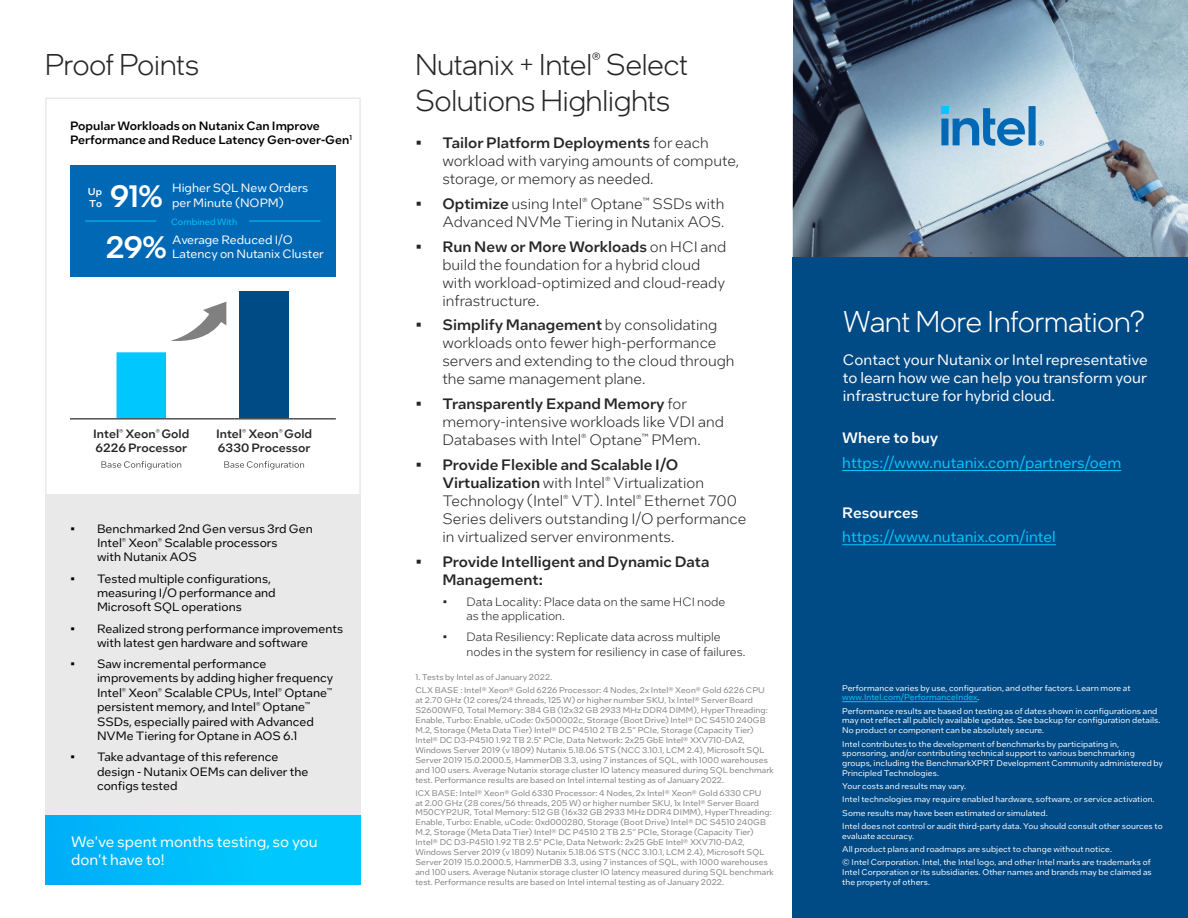
<style>
.page{position:relative;width:1188px;height:918px;background:#fff}
.page>*{position:absolute;margin:0;border:0;box-sizing:border-box;transform-origin:0 0}
.t1{font:500 30.9px "Intel One Display";color:#fff}
.t2{font:300 30px/36px "Intel One Display";color:#262626}
.t3{font:300 30px "Intel One Display";color:#fff}
.t4{font:300 15px/18px "Intel One Text";color:#262626}
.t5{font:15px/18px "Intel One Text";color:#fff}
.t6{font:15px "Intel One Text";color:#00c7fd}
.t7{font:500 15px/18px "Intel One Text";color:#262626}
.t8{font:500 15px "Intel One Text";color:#fff}
.t9{font:12px/14.4px "Intel One Text";color:#000}
.t10{font:300 12px/14.4px "Intel One Text";color:#262626}
.t11{font:500 12px/14.4px "Intel One Text";color:#000}
.t12{font:12px/14.4px "Intel One Text";color:#fff}
.t13{font:500 12px/14.4px "Intel One Text";color:#262626}
.t14{font:500 9.9px/11.9px "Intel One Text";color:#fff}
.t15{font:9px "Intel One Text";color:#00c7fd}
.t16{font:8.25px/9.9px "Intel One Text";letter-spacing:.01em;color:#808080}
.t17{font:8.25px/9.9px "Intel One Text";letter-spacing:.01em;color:#fff}
.s1{font-weight:500}
.s2{color:#00c7fd}
</style>
<div class="page">
<img style="left:793px;top:0;width:395px;height:258px">
<div style="left:793px;top:258px;width:395px;height:660px;background:#004a86"></div>
<svg style="left:941px;top:106px;width:103px;height:40px;background:#6da8cf"></svg>
<div style="left:45px;top:98px;width:316px;height:409px;border:2px solid #e9e9e9"></div>
<hr style="left:842px;top:701px;width:136px;height:1px;background:#00c7fd">
<div style="left:45px;top:494px;width:316px;height:322px;background:#e9e9e9"></div>
<div style="left:45px;top:816px;width:316px;height:69px;background:linear-gradient(to right,#00b0f9,#00cdfe)"></div>
<hr style="left:842px;top:470px;width:279px;height:1px;background:#00c7fd">
<hr style="left:842px;top:544px;width:214px;height:1px;background:#00c7fd">
<div style="left:70px;top:165px;width:266px;height:112px;background:#0068b5"></div>
<svg style="left:101px;top:461px;width:80px;height:9px"></svg>
<div style="left:117px;top:352px;width:49px;height:67px;background:#00c7fd"></div>
<svg style="left:224px;top:461px;width:80px;height:9px"></svg>
<div style="left:239px;top:291px;width:50px;height:128px;background:#004a86"></div>
<hr style="left:70px;top:418px;width:266px;height:2px;background:#525252">
<hr style="left:85px;top:221px;width:71px;height:1px;background:#00c7fd">
<hr style="left:249px;top:221px;width:71px;height:1px;background:#00c7fd">
<svg style="left:171px;top:302px;width:55px;height:39px"></svg>
<h2 class="t2" style="left:45px;top:46px;width:155px">Proof Points</h2>
<h2 class="t2" style="left:415px;top:46px;width:274px">Nutanix + Intel<sup>®</sup> Select<br>Solutions Highlights</h2>
<h3 class="t4" style="left:442px;top:133px;width:298px;text-indent:-27px"><span class="s1">• Tailor Platform Deployments</span> for each workload with varying amounts of compute, storage, or memory as needed.</h3>
<h3 class="t4" style="left:415px;top:194px;width:311px;text-align:right"><span class="s1">• Optimize</span> using Intel<sup>®</sup> Optane<sup>™</sup> SSDs with<br>Advanced NVMe Tiering in Nutanix AOS.</h3>
<h3 class="t4" style="left:442px;top:237px;width:286px;text-indent:-27px"><span class="s1">• Run New or More Workloads</span> on HCI and build the foundation for a hybrid cloud with workload-optimized and cloud-ready infrastructure.</h3>
<h3 class="t4" style="left:442px;top:316px;width:294px;text-indent:-27px"><span class="s1">• Simplify Management</span> by consolidating workloads onto fewer high-performance servers and extending to the cloud through the same management plane.</h3>
<h3 class="t4" style="left:442px;top:394px;width:283px;text-indent:-27px"><span class="s1">• Transparently Expand Memory</span> for memory-intensive workloads like VDI and<br>Databases with Intel<sup>®</sup> Optane<sup>™</sup> PMem.</h3>
<h3 class="t4" style="left:442px;top:455px;width:306px;text-indent:-27px"><span class="s1">• Provide Flexible and Scalable I/O Virtualization</span> with Intel<sup>®</sup> Virtualization Technology (Intel<sup>®</sup> VT). Intel<sup>®</sup> Ethernet 700<br>Series delivers outstanding I/O performance in virtualized server environments.</h3>
<h3 class="t7" style="left:442px;top:552px;width:268px;text-indent:-27px">• Provide Intelligent and Dynamic Data<br>Management:</h3>
<h3 class="t10" style="left:466px;top:594px;width:261px;text-indent:-24px">• Data Locality: Place data on the same HCI node as the application.</h3>
<h3 class="t10" style="left:466px;top:630px;width:280px;text-indent:-24px">• Data Resiliency: Replicate data across multiple nodes in the system for resiliency in case of failures.</h3>
<h3 class="t11" style="left:70px;top:118px;width:284px">Popular Workloads on Nutanix Can Improve<br>Performance and Reduce Latency Gen-over-Gen<sup>1</sup></h3>
<h3 class="t12" style="left:172px;top:181px;width:138px">Higher SQL New Orders per Minute (NOPM)</h3>
<p class="t15" style="left:171px;top:215px;width:68px">Combined With</p>
<p class="t14" style="left:88px;top:186px;width:16px">Up<br>To</p>
<h1 class="t1" style="left:110px;top:176px;width:54px">91%</h1>
<h3 class="t12" style="left:172px;top:232px;width:122px">Average Reduced I/O</h3>
<h1 class="t1" style="left:106px;top:228px;width:62px">29%</h1>
<h3 class="t12" style="left:172px;top:246px;width:153px">Latency on Nutanix Cluster</h3>
<h3 class="t13" style="left:93px;top:426px;width:98px">Intel<sup>®</sup> Xeon<sup>®</sup> Gold<br>6226 Processor</h3>
<h3 class="t13" style="left:216px;top:426px;width:98px">Intel<sup>®</sup> Xeon<sup>®</sup> Gold<br>6330 Processor</h3>
<h3 class="t9" style="left:97px;top:521px;width:217px;text-indent:-27px">• Benchmarked 2nd Gen versus 3rd Gen<br>Intel<sup>®</sup> Xeon<sup>®</sup> Scalable processors<br>with Nutanix AOS</h3>
<h3 class="t9" style="left:97px;top:571px;width:180px;text-indent:-27px">• Tested multiple configurations, measuring I/O performance and<br>Microsoft SQL operations</h3>
<h3 class="t9" style="left:97px;top:621px;width:248px;text-indent:-27px">• Realized strong performance improvements with latest gen hardware and software</h3>
<h3 class="t9" style="left:97px;top:656px;width:238px;text-indent:-27px">• Saw incremental performance improvements by adding higher frequency Intel<sup>®</sup> Xeon<sup>®</sup> Scalable CPUs, Intel<sup>®</sup> Optane<sup>™ </sup>persistent memory, and Intel<sup>®</sup> Optane<sup>™ </sup>SSDs, especially paired with Advanced NVMe Tiering for Optane in AOS 6.1</h3>
<h3 class="t9" style="left:97px;top:749px;width:213px;text-indent:-27px">• Take advantage of this reference design - Nutanix OEMs can deliver the configs tested</h3>
<p class="t16" style="left:415px;top:671px;width:351px;line-height:13.2px">1. Tests by Intel as of January 2022.<br>CLX BASE : Intel® Xeon® Gold 6226 Processor: 4 Nodes, 2x Intel® Xeon® Gold 6226 CPU</p>
<p class="t16" style="left:415px;top:695px;width:360px">at 2.70 GHz (12 cores/24 threads, 125 W) or higher number SKU, 1x Intel® Server Board S2600WF0, Total Memory: 384 GB (12x32 GB 2933 MHz DDR4 DIMM), HyperThreading:<br>Enable, Turbo: Enable, uCode: 0x500002c, Storage (Boot Drive) Intel® DC S4510 240GB M.2, Storage (Meta Data Tier) Intel® DC P4510 2 TB 2.5” PCIe, Storage (Capacity Tier)<br>Intel® DC D3-P4510 1.92 TB 2.5" PCIe, Data Network: 2x25 GbE Intel® XXV710-DA2, Windows Server 2019 (v 1809) Nutanix 5.18.06 STS (NCC 3.10.1, LCM 2.4), Microsoft SQL Server 2019 15.0.2000.5, HammerDB 3.3, using 7 instances of SQL, with 1000 warehouses and 100 users. Average Nutanix storage cluster IO latency measured during SQL benchmark test. Performance results are based on Intel internal testing as of January 2022.</p>
<p class="t16" style="left:415px;top:788px;width:360px">ICX BASE: Intel® Xeon® Gold 6330 Processor: 4 Nodes, 2x Intel® Xeon® Gold 6330 CPU<br>at 2.00 GHz (28 cores/56 threads, 205 W) or higher number SKU, 1x Intel® Server Board M50CYP2UR, Total Memory: 512 GB (16x32 GB 2933 MHz DDR4 DIMM), HyperThreading:<br>Enable, Turbo: Enable, uCode: 0xd000280, Storage (Boot Drive) Intel® DC S4510 240GB M.2, Storage (Meta Data Tier) Intel® DC P4510 2 TB 2.5” PCIe, Storage (Capacity Tier)<br>Intel® DC D3-P4510 1.92 TB 2.5" PCIe, Data Network: 2x25 GbE Intel® XXV710-DA2, Windows Server 2019 (v 1809) Nutanix 5.18.06 STS (NCC 3.10.1, LCM 2.4), Microsoft SQL Server 2019 15.0.2000.5, HammerDB 3.3, using 7 instances of SQL, with 1000 warehouses and 100 users. Average Nutanix storage cluster IO latency measured during SQL benchmark test. Performance results are based on Intel internal testing as of January 2022.</p>
<h3 class="t5" style="left:71px;top:832px;width:248px">We've spent months testing, so you don't have to!</h3>
<h2 class="t3" style="left:843px;top:303px;width:303px">Want More Information?</h2>
<h3 class="t5" style="left:843px;top:350px;width:306px;text-align:justify">Contact your Nutanix or Intel representative to learn how we can help you transform your infrastructure for hybrid cloud.</h3>
<h3 class="t8" style="left:842px;top:428px;width:98px">Where to buy</h3>
<h3 class="t6" style="left:842px;top:453px;width:281px">https://www.nutanix.com/partners/oem</h3>
<h3 class="t8" style="left:842px;top:502px;width:78px">Resources</h3>
<h3 class="t6" style="left:842px;top:527px;width:215px">https://www.nutanix.com/intel</h3>
<p class="t17" style="left:842px;top:682px;width:290px">Performance varies by use, configuration, and other factors. Learn more at <span class="s2">www.Intel.com/PerformanceIndex</span>.</p>
<p class="t17" style="left:842px;top:705px;width:320px">Performance results are based on testing as of dates shown in configurations and may not reflect all publicly available updates. See backup for configuration details.<br>No product or component can be absolutely secure.</p>
<p class="t17" style="left:842px;top:738px;width:322px">Intel contributes to the development of benchmarks by participating in, sponsoring, and/or contributing technical support to various benchmarking groups, including the BenchmarkXPRT Development Community administered by Principled Technologies.</p>
<p class="t17" style="left:842px;top:780px;width:322px;line-height:13.2px">Your costs and results may vary.<br>Intel technologies may require enabled hardware, software, or service activation.<br>Some results may have been estimated or simulated.<br>Intel does not control or audit third-party data. You should consult other sources to</p>
<p class="t17" style="left:842px;top:829px;width:310px;line-height:13.2px">evaluate accuracy.<br>All product plans and roadmaps are subject to change without notice.<br>© Intel Corporation. Intel, the Intel logo, and other Intel marks are trademarks of</p>
<p class="t17" style="left:842px;top:867px;width:311px">Intel Corporation or its subsidiaries. Other names and brands may be claimed as the property of others.</p>
</div>
